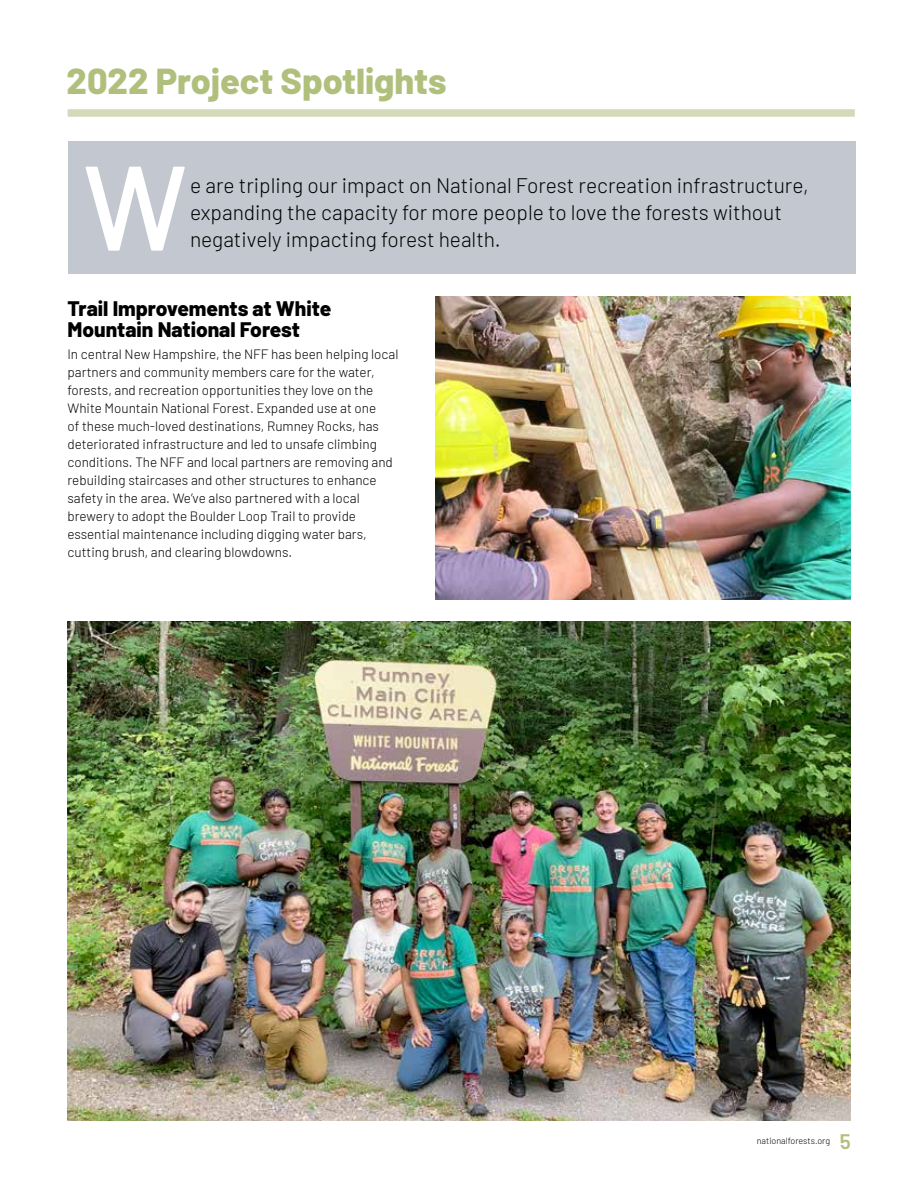
<style>
.page{position:relative;width:918px;height:1188px;background:#fff}
.page>*{position:absolute;margin:0;border:0;box-sizing:border-box;transform-origin:0 0}
.t1{font:500 120px "Barlow";color:#fff}
.t2{font:800 36px "Barlow";color:#b0c07c}
.t3{font:300 21px/27px "Barlow";color:#000}
.t4{font:800 21px/21px "Barlow";color:#000}
.t5{font:600 21px "Barlow";color:#b1c07b}
.t6{font:300 13.5px/18px "Barlow";color:#000}
.t7{font:300 9px "Barlow";color:#000}
</style>
<div class="page">
<div style="left:68px;top:141px;width:787px;height:133px;background:#c2c7d0"></div>
<div style="left:68px;top:109px;width:787px;height:8px;background:#d2daba"></div>
<img style="left:68px;top:622px;width:782px;height:499px">
<img style="left:436px;top:297px;width:414px;height:302px">
<h2 class="t2" style="left:67px;top:54px;width:381px">2022 Project Spotlights</h2>
<h1 class="t1" style="left:83px;top:120px;width:107px">W</h1>
<h3 class="t3" style="left:190px;top:171px;width:620px">e are tripling our impact on National Forest recreation infrastructure, expanding the capacity for more people to love the forests without negatively impacting forest health.</h3>
<h3 class="t4" style="left:68px;top:296px;width:265px">Trail Improvements at White<br>Mountain National Forest</h3>
<p class="t6" style="left:68px;top:344px;width:332px">In central New Hampshire, the NFF has been helping local partners and community members care for the water, forests, and recreation opportunities they love on the White Mountain National Forest. Expanded use at one<br>of these much-loved destinations, Rumney Rocks, has deteriorated infrastructure and led to unsafe climbing conditions. The NFF and local partners are removing and rebuilding staircases and other structures to enhance safety in the area. We’ve also partnered with a local brewery to adopt the Boulder Loop Trail to provide essential maintenance including digging water bars, cutting brush, and clearing blowdowns.</p>
<p class="t7" style="left:757px;top:1135px;width:75px">nationalforests.org</p>
<h3 class="t5" style="left:840px;top:1126px;width:13px">5</h3>
</div>
